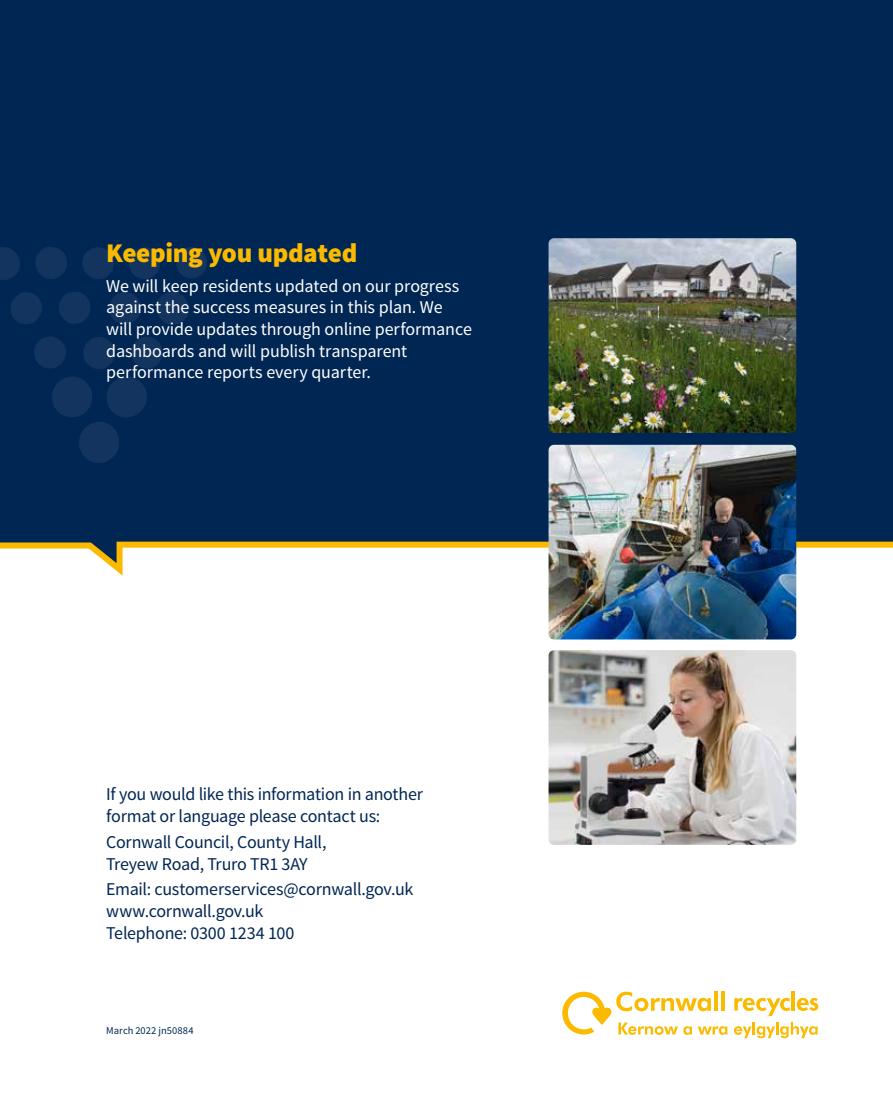
<style>
.page{position:relative;width:893px;height:1106px;background:#fff}
.page>*{position:absolute;margin:0;border:0;box-sizing:border-box;transform-origin:0 0}
.t1{font:900 27px "Source Sans Pro";letter-spacing:-.015em;color:#fbba00}
.body_no_line{font:18px/21.6px "Source Sans Pro";letter-spacing:-.02em;color:#002653}
.t2{font:18px/21.6px "Source Sans Pro";letter-spacing:-.005em;color:#fff}
.body{font:10.5px "Source Sans Pro";letter-spacing:.005em;color:#002653}
</style>
<div class="page">
<div style="left:0;top:0;width:893px;height:546px;background:#002653"></div>
<svg style="left:0;top:247px;width:207px;height:216px"></svg>
<svg style="left:0;top:538px;width:893px;height:44px"></svg>
<img style="left:549px;top:238px;width:247px;height:195px">
<img style="left:549px;top:445px;width:247px;height:194px">
<img style="left:549px;top:650px;width:247px;height:194px">
<hr style="left:792px;top:991px;width:3px;height:19px;background:#fbba00">
<svg style="left:562px;top:991px;width:165px;height:43px"></svg>
<svg style="left:734px;top:997px;width:84px;height:41px"></svg>
<h2 class="t1" style="left:106px;top:235px;width:253px">Keeping you updated</h2>
<p class="t2" style="left:106px;top:275px;width:367px">We will keep residents updated on our progress against the success measures in this plan. We will provide updates through online performance dashboards and will publish transparent performance reports every quarter.</p>
<p class="body_no_line" style="left:106px;top:784px;width:318px">If you would like this information in another format or language please contact us:</p>
<p class="body_no_line" style="left:106px;top:831px;width:222px">Cornwall Council, County Hall,<br>Treyew Road, Truro TR1 3AY</p>
<p class="body_no_line" style="left:106px;top:879px;width:309px">Email: customerservices@cornwall.gov.uk www.cornwall.gov.uk</p>
<p class="body_no_line" style="left:106px;top:922px;width:190px">Telephone: 0300 1234 100</p>
<p class="body" style="left:106px;top:1024px;width:89px">March 2022 jn50884</p>
</div>
